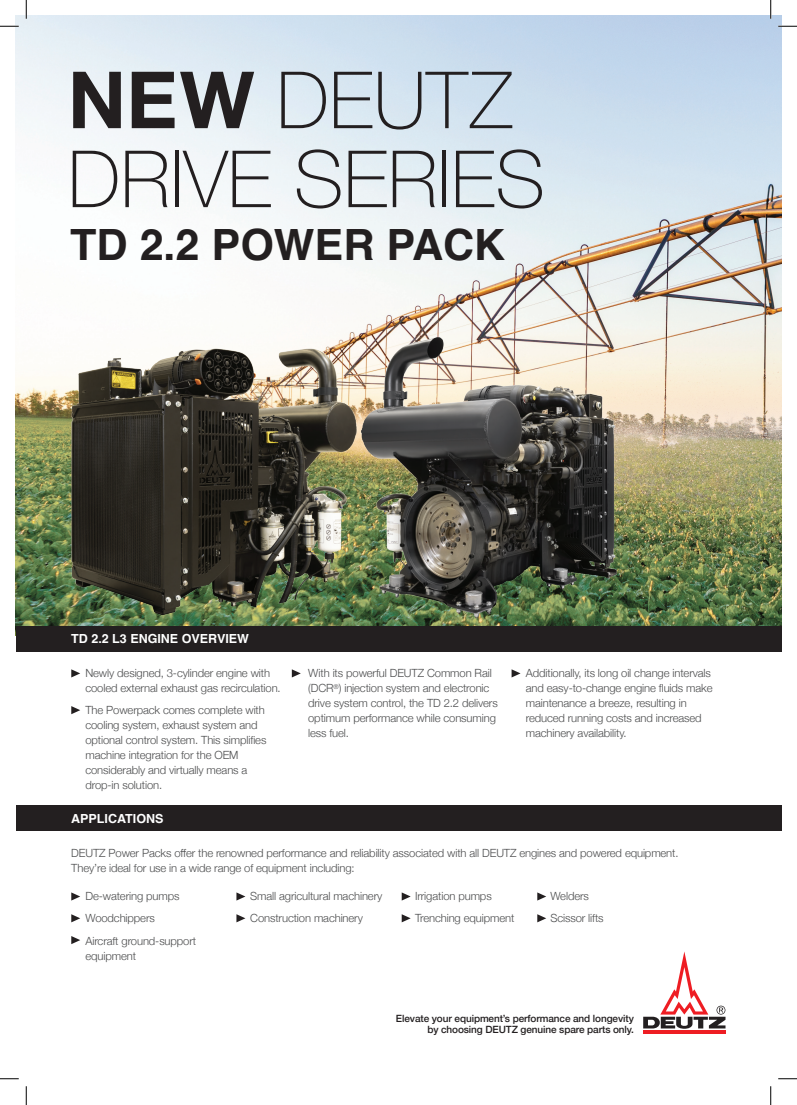
<style>
.page{position:relative;width:797px;height:1105px;background:#fff}
.page>*{position:absolute;margin:0;border:0;box-sizing:border-box;transform-origin:0 0}
.t1{font:100 79px/79px "Helvetica Neue";color:#231f20}
.t2{font:700 43.12px "Helvetica";color:#231f20}
.t3{font:700 12.5px "Helvetica";color:#fff}
.t4{font:300 11.25px/15px "Helvetica Neue";letter-spacing:-.01em;color:#4b4c4d}
.t5{font:500 10px "Helvetica Neue";letter-spacing:-.01em;color:#231f20}
.s1{font-weight:700}
</style>
<div class="page">
<img style="left:16px;top:16px;width:765px;height:294px">
<img style="left:16px;top:310px;width:765px;height:316px">
<hr style="left:643px;top:1031px;width:82px;height:3px;background:#ee1d23">
<svg style="left:643px;top:951px;width:82px;height:78px"></svg>
<div style="left:16px;top:626px;width:765px;height:25px;background:#231f20"></div>
<div style="left:16px;top:805px;width:765px;height:26px;background:#231f20"></div>
<svg style="left:71px;top:669px;width:9px;height:8px"></svg>
<svg style="left:292px;top:669px;width:9px;height:8px"></svg>
<svg style="left:511px;top:669px;width:9px;height:8px"></svg>
<svg style="left:71px;top:706px;width:9px;height:8px"></svg>
<svg style="left:71px;top:892px;width:9px;height:8px"></svg>
<svg style="left:236px;top:892px;width:9px;height:8px"></svg>
<svg style="left:402px;top:892px;width:8px;height:8px"></svg>
<svg style="left:537px;top:892px;width:9px;height:8px"></svg>
<svg style="left:71px;top:914px;width:9px;height:8px"></svg>
<svg style="left:71px;top:936px;width:9px;height:8px"></svg>
<svg style="left:236px;top:914px;width:9px;height:8px"></svg>
<svg style="left:402px;top:914px;width:8px;height:8px"></svg>
<svg style="left:537px;top:914px;width:9px;height:8px"></svg>
<img style="left:49px;top:317px;width:282px;height:301px">
<img style="left:331px;top:317px;width:297px;height:309px">
<svg style="left:0;top:25px;width:19px;height:2px"></svg>
<svg style="left:778px;top:25px;width:19px;height:2px"></svg>
<svg style="left:0;top:1078px;width:19px;height:1px"></svg>
<svg style="left:778px;top:1078px;width:19px;height:1px"></svg>
<svg style="left:25px;top:0;width:2px;height:19px"></svg>
<svg style="left:25px;top:1086px;width:2px;height:19px"></svg>
<svg style="left:770px;top:0;width:1px;height:19px"></svg>
<svg style="left:770px;top:1086px;width:1px;height:19px"></svg>
<p class="t1" style="left:68px;top:57px;width:479px"><span class="s1">NEW</span> DEUTZ<br>DRIVE SERIES</p>
<p class="t2" style="left:70px;top:219px;width:437px">TD 2.2 POWER PACK</p>
<p class="t3" style="left:71px;top:631px;width:179px">TD 2.2 L3 ENGINE OVERVIEW</p>
<p class="t4" style="left:85px;top:665px;width:197px">Newly designed, 3-cylinder engine with cooled external exhaust gas recirculation.</p>
<p class="t4" style="left:85px;top:702px;width:182px">The Powerpack comes complete with cooling system, exhaust system and optional control system. This simplifies machine integration for the OEM</p>
<p class="t4" style="left:85px;top:762px;width:163px">considerably and virtually means a</p>
<p class="t4" style="left:85px;top:777px;width:78px">drop-in solution.</p>
<p class="t3" style="left:71px;top:811px;width:94px">APPLICATIONS</p>
<p class="t4" style="left:308px;top:665px;width:191px">With its powerful DEUTZ Common Rail (DCR<sup>®</sup>) injection system and electronic drive system control, the TD 2.2 delivers optimum performance while consuming less fuel.</p>
<p class="t4" style="left:526px;top:665px;width:188px">Additionally, its long oil change intervals and easy-to-change engine fluids make maintenance a breeze, resulting in reduced running costs and increased machinery availability.</p>
<p class="t4" style="left:71px;top:845px;width:609px">DEUTZ Power Packs offer the renowned performance and reliability associated with all DEUTZ engines and powered equipment.<br>They’re ideal for use in a wide range of equipment including:</p>
<p class="t4" style="left:85px;top:888px;width:96px">De-watering pumps</p>
<p class="t4" style="left:85px;top:910px;width:71px">Woodchippers</p>
<p class="t4" style="left:85px;top:932px;width:112px">Aircraft ground-support equipment</p>
<p class="t4" style="left:250px;top:888px;width:133px">Small agricultural machinery</p>
<p class="t4" style="left:250px;top:910px;width:114px">Construction machinery</p>
<p class="t4" style="left:415px;top:888px;width:78px">Irrigation pumps</p>
<p class="t4" style="left:415px;top:910px;width:101px">Trenching equipment</p>
<p class="t4" style="left:550px;top:888px;width:40px">Welders</p>
<p class="t4" style="left:550px;top:910px;width:55px">Scissor lifts</p>
<p class="t5" style="left:396px;top:1010px;width:239px">Elevate your equipment’s performance and longevity</p>
<p class="t5" style="left:427px;top:1021px;width:208px">by choosing DEUTZ genuine spare parts only.</p>
</div>
